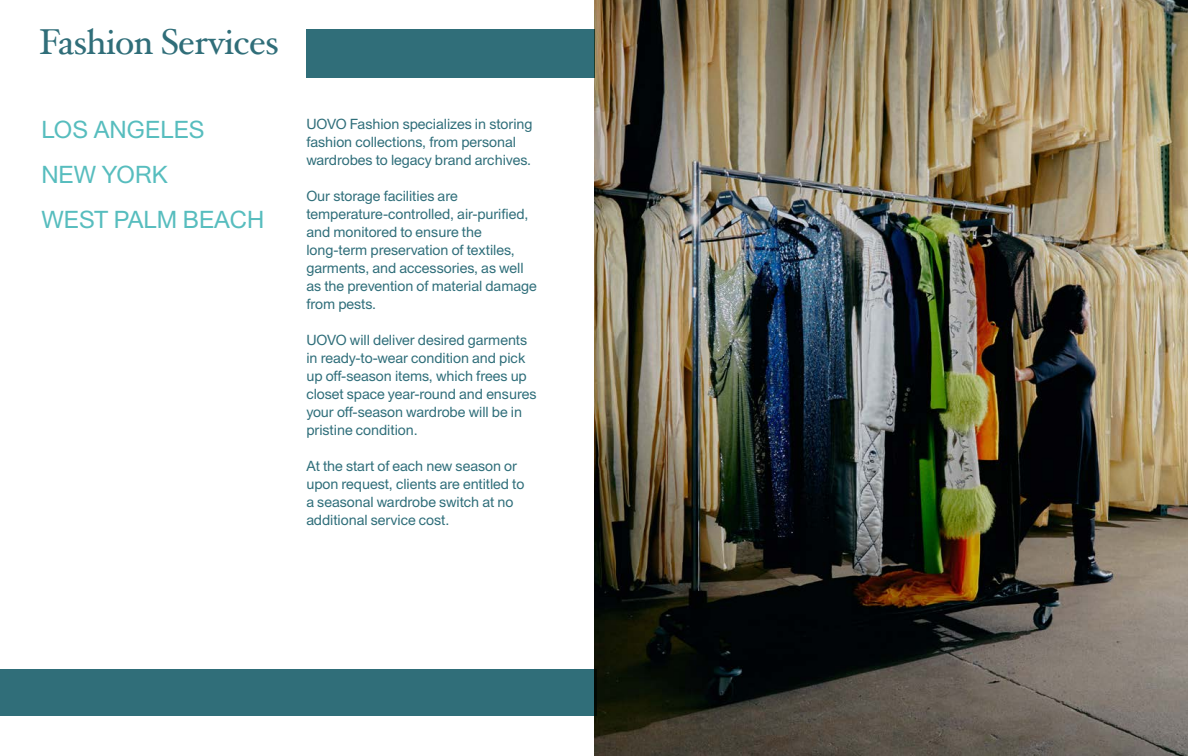
<style>
.page{position:relative;width:1188px;height:756px;background:#fff}
.page>*{position:absolute;margin:0;border:0;box-sizing:border-box;transform-origin:0 0}
.t1{font:36px "Hoefler Text";letter-spacing:-.02em;color:#306e79}
.t2{font:24px "Union";color:#57bdbe}
.t3{font:14.25px/18px "Union";letter-spacing:-.005em;color:#2f6e7a}
</style>
<div class="page">
<img style="left:595px;top:0;width:593px;height:756px">
<div style="left:306px;top:29px;width:289px;height:49px;background:#306e79"></div>
<div style="left:0;top:670px;width:596px;height:46px;background:#306e79"></div>
<p class="t1" style="left:39px;top:21px;width:241px">Fashion Services</p>
<p class="t2" style="left:41px;top:116px;width:165px">LOS ANGELES</p>
<p class="t2" style="left:41px;top:161px;width:128px">NEW YORK</p>
<p class="t2" style="left:41px;top:206px;width:224px">WEST PALM BEACH</p>
<p class="t3" style="left:306px;top:115px;width:228px">UOVO Fashion specializes in storing fashion collections, from personal wardrobes to legacy brand archives.</p>
<p class="t3" style="left:306px;top:187px;width:232px">Our storage facilities are temperature-controlled, air-purified, and monitored to ensure the long-term preservation of textiles, garments, and accessories, as well as the prevention of material damage from pests.</p>
<p class="t3" style="left:306px;top:331px;width:232px">UOVO will deliver desired garments in ready-to-wear condition and pick up off-season items, which frees up closet space year-round and ensures your off-season wardrobe will be in pristine condition.</p>
<p class="t3" style="left:306px;top:457px;width:219px">At the start of each new season or upon request, clients are entitled to a seasonal wardrobe switch at no additional service cost.</p>
</div>
